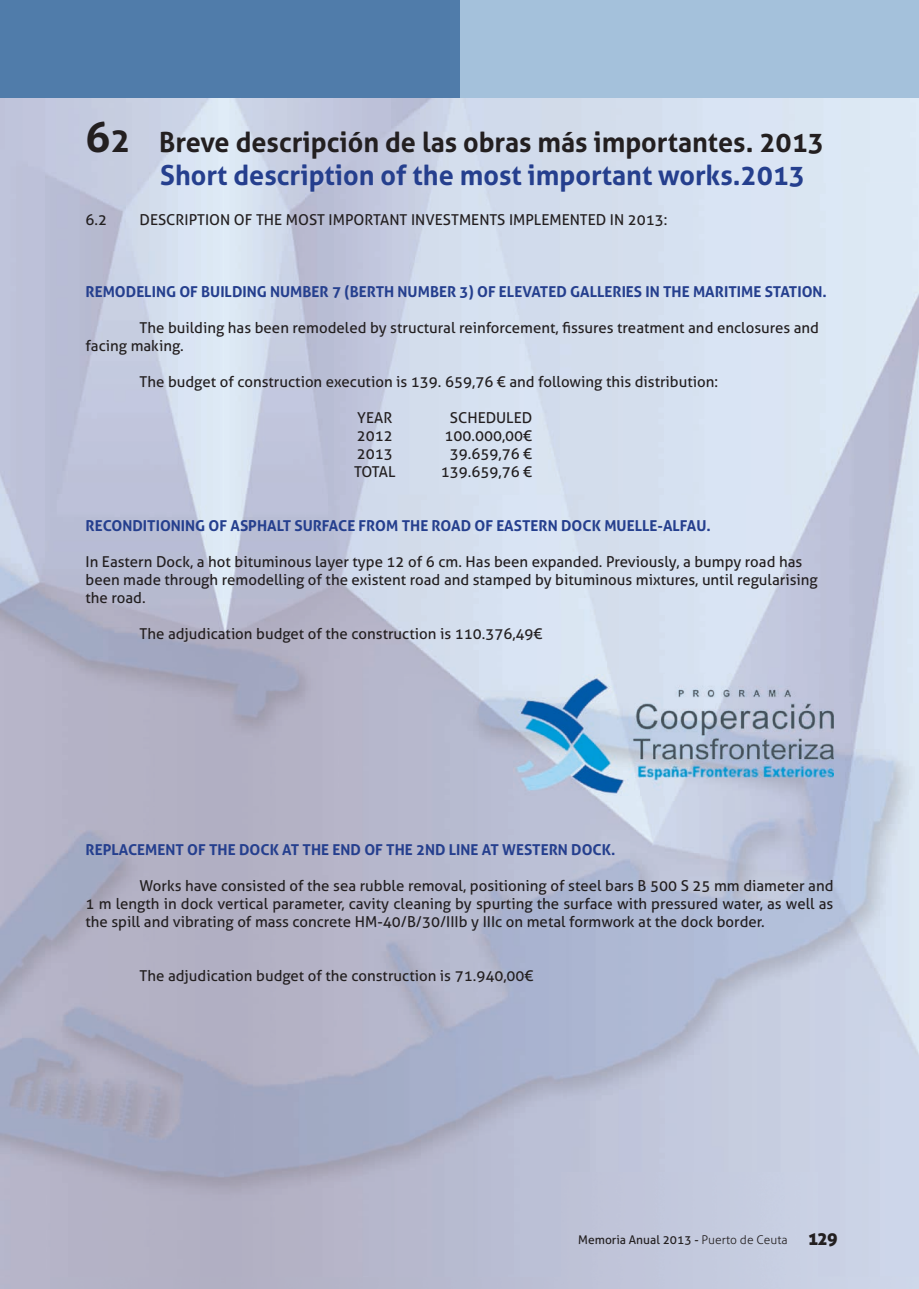
<style>
.page{position:relative;width:919px;height:1289px;background:#fff}
.page>*{position:absolute;margin:0;border:0;box-sizing:border-box;transform-origin:0 0}
.t1{font:700 27.75px/33.3px "Aller";color:#231f20}
.t2{font:15px/18px "Aller";color:#231f20}
.t3{font:700 15px "Aller";color:#253f8e}
.t4{font:12px "Aller";color:#231f20}
.s1{font-size:42px}
.s2{font-size:33px}
.s3{color:#253f8e}
.s4{font-weight:300}
.s5{font-family:"Aller Display";font-size:18px}
</style>
<div class="page">
<img style="left:918px;top:183px;width:1px;height:1093px">
<img style="left:561px;top:494px;width:357px;height:209px">
<img style="left:817px;top:703px;width:101px;height:573px">
<div style="left:0;top:0;width:918px;height:98px;background:#a4c1db"></div>
<div style="left:0;top:0;width:459px;height:98px;background:#507caa"></div>
<img style="left:513px;top:675px;width:320px;height:120px">
<h1 class="t1" style="left:160px;top:125px;width:665px;text-indent:-75px"><span class="s1">6</span><span class="s2">2</span> Breve descripción de las obras más importantes. 2013<br><span class="s3">Short description of the most important works.2013</span></h1>
<p class="t2" style="left:85px;top:210px;width:23px">6.2</p>
<p class="t2" style="left:139px;top:210px;width:529px">DESCRIPTION OF THE MOST IMPORTANT INVESTMENTS IMPLEMENTED IN 2013:</p>
<p class="t3" style="left:85px;top:282px;width:742px">REMODELING OF BUILDING NUMBER 7 (BERTH NUMBER 3) OF ELEVATED GALLERIES IN THE MARITIME STATION.</p>
<p class="t2" style="left:85px;top:318px;width:735px;text-indent:54px">The building has been remodeled by structural reinforcement, fissures treatment and enclosures and facing making.</p>
<p class="t2" style="left:139px;top:372px;width:580px">The budget of construction execution is 139. 659,76 € and following this distribution:</p>
<p class="t2" style="left:357px;top:408px;width:37px">YEAR</p>
<p class="t2" style="left:450px;top:408px;width:84px">SCHEDULED</p>
<p class="t2" style="left:357px;top:426px;width:37px">2012</p>
<p class="t2" style="left:444px;top:426px;width:89px">100.000,00€</p>
<p class="t2" style="left:357px;top:444px;width:37px">2013</p>
<p class="t2" style="left:450px;top:444px;width:84px">39.659,76 €</p>
<p class="t2" style="left:354px;top:462px;width:43px">TOTAL</p>
<p class="t2" style="left:441px;top:462px;width:93px">139.659,76 €</p>
<p class="t3" style="left:85px;top:516px;width:626px">RECONDITIONING OF ASPHALT SURFACE FROM THE ROAD OF EASTERN DOCK MUELLE-ALFAU.</p>
<p class="t2" style="left:85px;top:552px;width:733px">In Eastern Dock, a hot bituminous layer type 12 of 6 cm. Has been expanded. Previously, a bumpy road has been made through remodelling of the existent road and stamped by bituminous mixtures, until regularising the road.</p>
<p class="t2" style="left:139px;top:624px;width:404px">The adjudication budget of the construction is 110.376,49€</p>
<p class="t3" style="left:85px;top:840px;width:531px">REPLACEMENT OF THE DOCK AT THE END OF THE 2ND LINE AT WESTERN DOCK.</p>
<p class="t2" style="left:85px;top:876px;width:749px;text-align:justify;text-indent:54px">Works have consisted of the sea rubble removal, positioning of steel bars B 500 S 25 mm diameter and 1 m length in dock vertical parameter, cavity cleaning by spurting the surface with pressured water, as well as the spill and vibrating of mass concrete HM-40/B/30/IIIb y IIIc on metal formwork at the dock border.</p>
<p class="t2" style="left:139px;top:966px;width:395px">The adjudication budget of the construction is 71.940,00€</p>
<p class="t4" style="left:578px;top:1232px;width:261px">Memoria Anual 2013 - <span class="s4">Puerto de Ceuta</span> <span class="s5">129</span></p>
</div>
